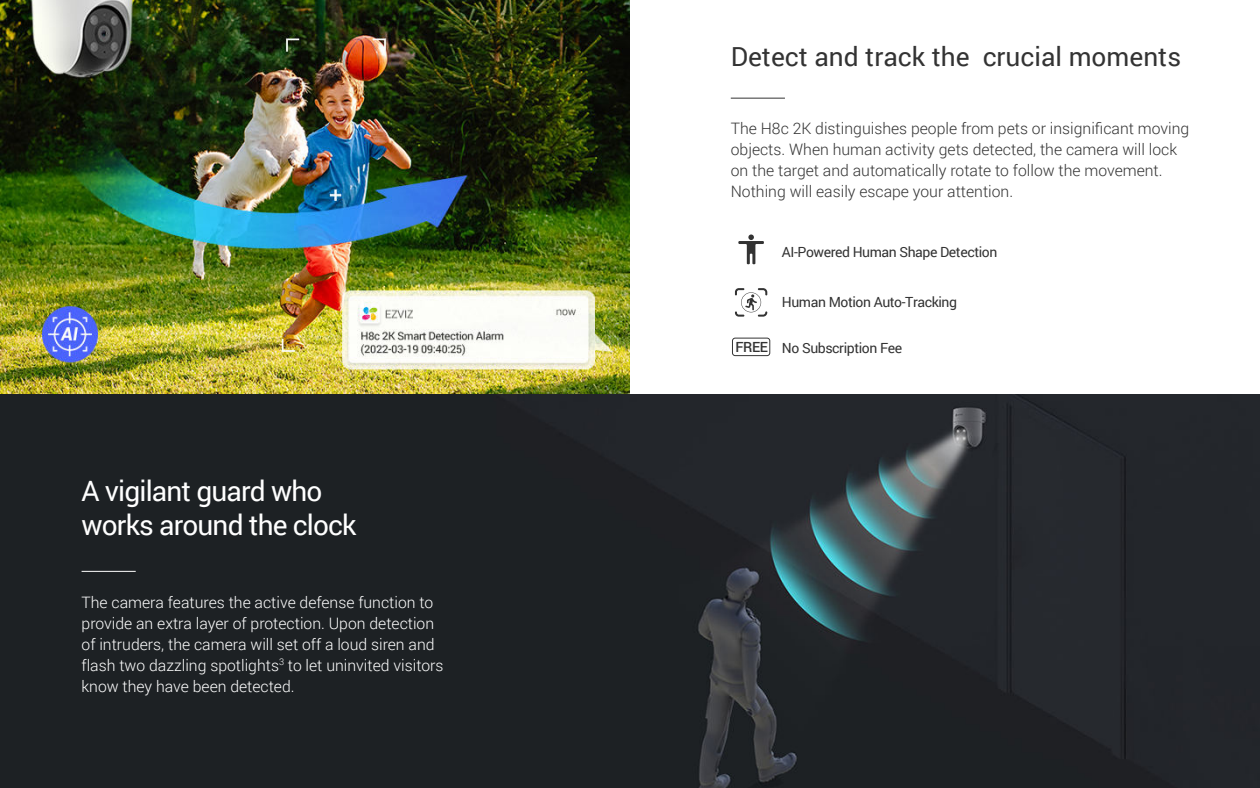
<style>
.page{position:relative;width:1260px;height:788px;background:#fff}
.page>*{position:absolute;margin:0;border:0;box-sizing:border-box;transform-origin:0 0}
.t1{font:28px/33.6px "Roboto";letter-spacing:-.03em;color:#fff}
.t2{font:26.25px "Roboto";color:#333}
.t3{font:300 15.75px/21px "Roboto";color:#fff}
.t4{font:300 15.75px/21px "Roboto";color:#333}
.t5{font:14px "Roboto";letter-spacing:-.03em;color:#333}
.t6{font:500 14px "Roboto";color:#333}
</style>
<div class="page">
<hr style="left:731px;top:98px;width:54px;height:1px;background:#333">
<div style="left:732px;top:337px;width:38px;height:19px;border:1px solid #333;border-radius:3px"></div>
<svg style="left:738px;top:234px;width:26px;height:30px"></svg>
<svg style="left:735px;top:288px;width:32px;height:28px"></svg>
<img style="left:0;top:394px;width:1260px;height:394px">
<hr style="left:82px;top:571px;width:54px;height:1px;background:#fff">
<img style="left:0;top:0;width:630px;height:394px">
<h1 class="t1" style="left:82px;top:476px;width:277px">A vigilant guard who works around the clock</h1>
<p class="t3" style="left:82px;top:592px;width:364px">The camera features the active defense function to provide an extra layer of protection. Upon detection of intruders, the camera will set off a loud siren and flash two dazzling spotlights<sup>3</sup> to let uninvited visitors know they have been detected.</p>
<h2 class="t2" style="left:731px;top:45px;width:452px">Detect and track the crucial moments</h2>
<p class="t4" style="left:731px;top:119px;width:460px">The H8c 2K distinguishes people from pets or insignificant moving objects. When human activity gets detected, the camera will lock on the target and automatically rotate to follow the movement.<br>Nothing will easily escape your attention.</p>
<p class="t6" style="left:735px;top:341px;width:34px">FREE</p>
<p class="t5" style="left:782px;top:246px;width:217px">AI-Powered Human Shape Detection</p>
<p class="t5" style="left:782px;top:295px;width:177px">Human Motion Auto-Tracking</p>
<p class="t5" style="left:782px;top:342px;width:122px">No Subscription Fee</p>
</div>
